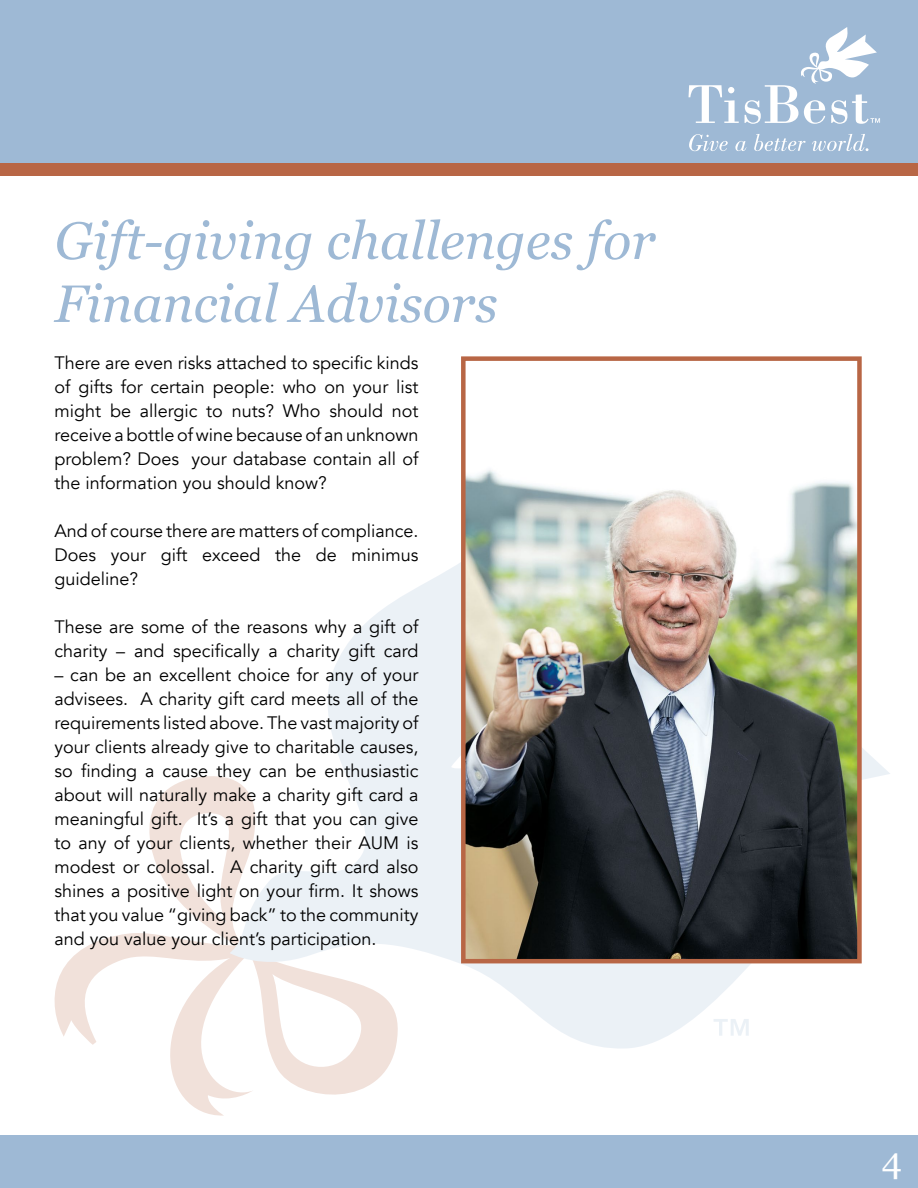
<style>
.page{position:relative;width:918px;height:1188px;background:#fff}
.page>*{position:absolute;margin:0;border:0;box-sizing:border-box;transform-origin:0 0}
.t1{font:italic 52.5px/63px "Georgia";color:#9eb9d5}
.t2{font:36px "Georgia";color:#fff}
.t3{font:18px/24px "Avenir";color:#000;text-align:justify}
</style>
<div class="page">
<svg style="left:55px;top:776px;width:340px;height:340px"></svg>
<svg style="left:230px;top:562px;width:660px;height:488px"></svg>
<svg style="left:714px;top:1019px;width:35px;height:17px"></svg>
<div style="left:0;top:0;width:918px;height:163px;background:#9eb9d5"></div>
<svg style="left:689px;top:134px;width:39px;height:17px"></svg>
<svg style="left:735px;top:141px;width:11px;height:10px"></svg>
<svg style="left:754px;top:134px;width:52px;height:17px"></svg>
<svg style="left:812px;top:134px;width:57px;height:17px"></svg>
<svg style="left:689px;top:85px;width:50px;height:38px"></svg>
<svg style="left:745px;top:27px;width:135px;height:97px"></svg>
<div style="left:0;top:163px;width:918px;height:13px;background:#b86645"></div>
<div style="left:0;top:1136px;width:918px;height:52px;background:#9eb9d5"></div>
<img style="left:466px;top:470px;width:391px;height:488px">
<div style="left:461px;top:356px;width:401px;height:607px;border:4px solid #b86645"></div>
<h1 class="t1" style="left:55px;top:207px;width:602px">Gift-giving challenges for<br>Financial Advisors</h1>
<p class="t3" style="left:55px;top:351px;width:365px">There are even risks attached to specific kinds of gifts for certain people: who on your list might be allergic to nuts? Who should not receive a bottle of wine because of an unknown problem? Does your database contain all of the information you should know?</p>
<p class="t3" style="left:55px;top:519px;width:365px">And of course there are matters of compliance.<br>Does your gift exceed the de minimus guideline?</p>
<p class="t3" style="left:55px;top:615px;width:365px">These are some of the reasons why a gift of charity – and specifically a charity gift card</p>
<p class="t3" style="left:55px;top:663px;width:365px">– can be an excellent choice for any of your advisees. A charity gift card meets all of the requirements listed above. The vast majority of your clients already give to charitable causes, so finding a cause they can be enthusiastic about will naturally make a charity gift card a meaningful gift. It’s a gift that you can give to any of your clients, whether their AUM is modest or colossal. A charity gift card also shines a positive light on your firm. It shows that you value “giving back” to the community and you value your client’s participation.</p>
<h2 class="t2" style="left:882px;top:1135px;width:22px">4</h2>
</div>
